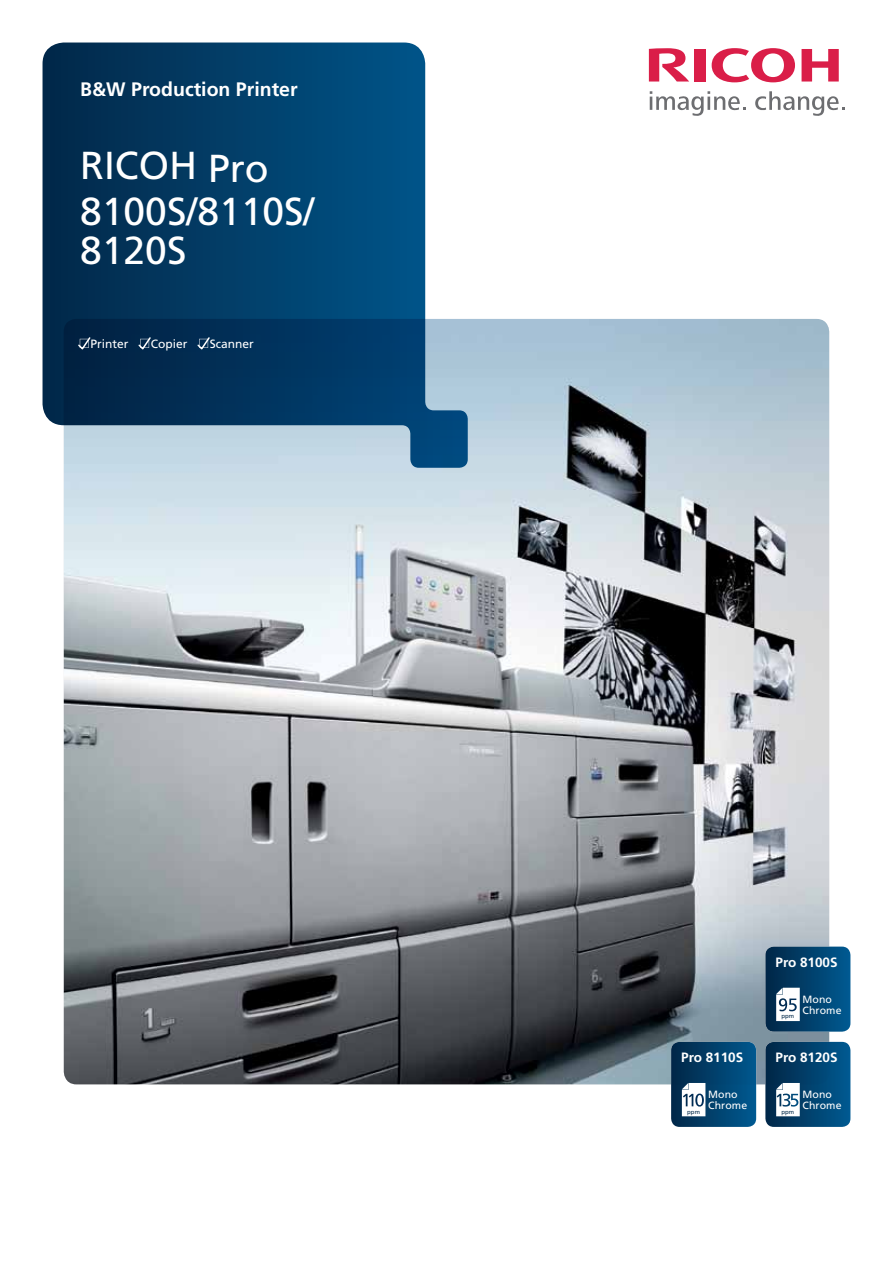
<style>
.page{position:relative;width:893px;height:1263px;background:#fff}
.page>*{position:absolute;margin:0;border:0;box-sizing:border-box;transform-origin:0 0}
.t1{font:39px/39px "Frutiger";color:#fff}
.t2{font:700 19.5px "Frutiger";color:#fff}
.t3{font:700 13.5px "Frutiger";color:#fff}
.t4{font:12px "Frutiger";color:#fff}
.t5{font:10.5px/10.5px "Frutiger";letter-spacing:.01em;color:#fff}
.t6{font:6px "Frutiger";letter-spacing:.01em;color:#002849}
</style>
<div class="page">
<img style="left:64px;top:319px;width:765px;height:765px">
<svg style="left:712px;top:48px;width:83px;height:34px"></svg>
<svg style="left:801px;top:49px;width:38px;height:33px"></svg>
<div style="left:694px;top:49px;width:11px;height:33px;background:#da1e48"></div>
<svg style="left:649px;top:48px;width:40px;height:34px"></svg>
<svg style="left:650px;top:91px;width:96px;height:25px"></svg>
<svg style="left:755px;top:91px;width:90px;height:25px"></svg>
<div style="left:765px;top:1042px;width:85px;height:85px;background:linear-gradient(to right,#052948,#005990);border-radius:9px"></div>
<svg style="left:776px;top:1083px;width:24px;height:33px"></svg>
<div style="left:765px;top:946px;width:85px;height:86px;background:linear-gradient(to right,#022645,#005990);border-radius:9px"></div>
<svg style="left:776px;top:988px;width:24px;height:33px"></svg>
<svg style="left:43px;top:43px;width:425px;height:425px;background:#26587d"></svg>
<div style="left:671px;top:1042px;width:85px;height:85px;background:linear-gradient(to right,#072b4a,#00588f);border-radius:9px"></div>
<svg style="left:682px;top:1083px;width:23px;height:33px"></svg>
<svg style="left:77px;top:336px;width:15px;height:15px"></svg>
<svg style="left:137px;top:336px;width:15px;height:15px"></svg>
<svg style="left:196px;top:336px;width:15px;height:15px"></svg>
<h2 class="t2" style="left:80px;top:78px;width:219px">B&amp;W Production Printer</h2>
<h1 class="t1" style="left:80px;top:146px;width:190px">RICOH Pro</h1>
<h1 class="t1" style="left:80px;top:192px;width:236px">8100S/8110S/<br>8120S</h1>
<p class="t4" style="left:90px;top:336px;width:40px">Printer</p>
<p class="t4" style="left:151px;top:336px;width:38px">Copier</p>
<p class="t4" style="left:210px;top:336px;width:46px">Scanner</p>
<p class="t3" style="left:681px;top:1050px;width:64px">Pro 8110S</p>
<p class="t5" style="left:681px;top:1089px;width:68px;text-indent:27px">Mono<br><sup>110</sup> Chrome</p>
<p class="t6" style="left:687px;top:1108px;width:14px">ppm</p>
<p class="t3" style="left:775px;top:954px;width:64px">Pro 8100S</p>
<p class="t5" style="left:778px;top:994px;width:65px;text-indent:24px">Mono<br><sup>95</sup> Chrome</p>
<p class="t6" style="left:781px;top:1013px;width:14px">ppm</p>
<p class="t3" style="left:775px;top:1050px;width:64px">Pro 8120S</p>
<p class="t5" style="left:775px;top:1089px;width:68px;text-indent:28px">Mono<br><sup>135</sup> Chrome</p>
<p class="t6" style="left:781px;top:1108px;width:14px">ppm</p>
</div>
